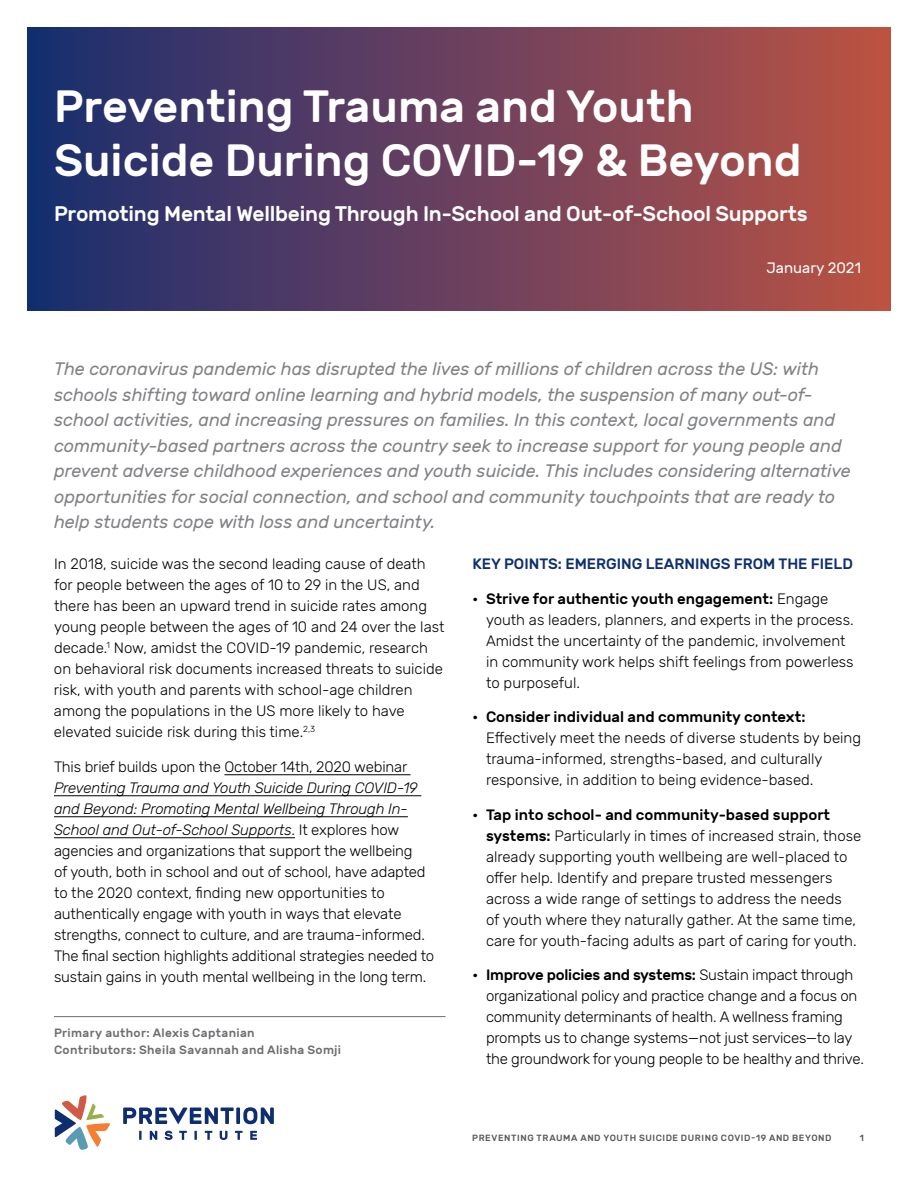
<style>
.page{position:relative;width:918px;height:1188px;background:#fff}
.page>*{position:absolute;margin:0;border:0;box-sizing:border-box;transform-origin:0 0}
.t1{font:500 45px/54px "Rubik";color:#fff}
.t2{font:500 21px "Rubik";letter-spacing:-.01em;color:#fff}
.t3{font:italic 18px/25.5px "Rubik";color:#808285}
.t4{font:300 15px/21px "Rubik";color:#000}
.t5{font:500 15px "Rubik";color:#0e2e6f}
.t6{font:500 15px "Rubik";color:#000}
.t7{font:15px "Rubik";color:#fff}
.t8{font:500 12px/16.5px "Rubik";letter-spacing:.025em;color:#6d6e71}
.t9{font:500 9px "Rubik";letter-spacing:.065em;color:#58595b}
.s1{font-style:italic}
.s2{font-weight:500}
</style>
<div class="page">
<hr style="left:224px;top:774px;width:187px;height:1px;background:#000">
<hr style="left:54px;top:795px;width:367px;height:1px;background:#000">
<hr style="left:54px;top:816px;width:354px;height:1px;background:#000">
<hr style="left:54px;top:837px;width:241px;height:1px;background:#000">
<div style="left:27px;top:27px;width:864px;height:283px;background:linear-gradient(to right,#192e72,#bc5345)"></div>
<svg style="left:139px;top:1131px;width:3px;height:9px"></svg>
<svg style="left:150px;top:1131px;width:7px;height:9px"></svg>
<svg style="left:165px;top:1131px;width:8px;height:9px"></svg>
<svg style="left:179px;top:1131px;width:8px;height:9px"></svg>
<svg style="left:194px;top:1131px;width:3px;height:9px"></svg>
<svg style="left:205px;top:1131px;width:7px;height:9px"></svg>
<svg style="left:220px;top:1131px;width:8px;height:9px"></svg>
<svg style="left:235px;top:1131px;width:8px;height:9px"></svg>
<svg style="left:250px;top:1131px;width:7px;height:9px"></svg>
<svg style="left:123px;top:1107px;width:151px;height:17px"></svg>
<svg style="left:55px;top:1095px;width:55px;height:55px"></svg>
<hr style="left:54px;top:1016px;width:392px;height:1px;background:#6d6e71">
<h1 class="t1" style="left:54px;top:81px;width:749px">Preventing Trauma and Youth<br>Suicide During COVID-19 &amp; Beyond</h1>
<h2 class="t2" style="left:54px;top:202px;width:755px">Promoting Mental Wellbeing Through In-School and Out-of-School Supports</h2>
<p class="t7" style="left:767px;top:260px;width:96px">January 2021</p>
<p class="t3" style="left:54px;top:357px;width:798px">The coronavirus pandemic has disrupted the lives of millions of children across the US: with schools shifting toward online learning and hybrid models, the suspension of many out-of&shy;school activities, and increasing pressures on families. In this context, local governments and community-based partners across the country seek to increase support for young people and prevent adverse childhood experiences and youth suicide. This includes considering alternative opportunities for social connection, and school and community touchpoints that are ready to help students cope with loss and uncertainty.</p>
<p class="t4" style="left:54px;top:554px;width:392px">In 2018, suicide was the second leading cause of death for people between the ages of 10 to 29 in the US, and there has been an upward trend in suicide rates among young people between the ages of 10 and 24 over the last decade.<sup>1</sup> Now, amidst the COVID-19 pandemic, research on behavioral risk documents increased threats to suicide risk, with youth and parents with school-age children among the populations in the US more likely to have elevated suicide risk during this time.<sup>2,3</sup></p>
<p class="t4" style="left:54px;top:756px;width:355px">This brief builds upon the October 14th, 2020 webinar</p>
<p class="t4" style="left:54px;top:777px;width:382px"><span class="s1">Preventing Trauma and Youth Suicide During COVID-19 and Beyond: Promoting Mental Wellbeing Through In-School and Out-of-School Supports</span>. It explores how agencies and organizations that support the wellbeing<br>of youth, both in school and out of school, have adapted to the 2020 context, finding new opportunities to authentically engage with youth in ways that elevate strengths, connect to culture, and are trauma-informed.<br>The final section highlights additional strategies needed to sustain gains in youth mental wellbeing in the long term.</p>
<p class="t5" style="left:472px;top:556px;width:382px">KEY POINTS: EMERGING LEARNINGS FROM THE FIELD</p>
<p class="t4" style="left:486px;top:588px;width:369px;text-indent:-14px"><span class="s2">• Strive for authentic youth engagement:</span> Engage youth as leaders, planners, and experts in the process.<br>Amidst the uncertainty of the pandemic, involvement in community work helps shift feelings from powerless to purposeful.</p>
<p class="t6" style="left:472px;top:709px;width:334px">• Consider individual and community context:</p>
<p class="t4" style="left:486px;top:728px;width:377px">Effectively meet the needs of diverse students by being trauma-informed, strengths-based, and culturally responsive, in addition to being evidence-based.</p>
<p class="t4" style="left:486px;top:804px;width:377px;text-indent:-14px"><span class="s2">• Tap into school- and community-based support systems:</span> Particularly in times of increased strain, those already supporting youth wellbeing are well-placed to offer help. Identify and prepare trusted messengers across a wide range of settings to address the needs<br>of youth where they naturally gather. At the same time, care for youth-facing adults as part of caring for youth.</p>
<p class="t4" style="left:486px;top:965px;width:380px;text-indent:-14px"><span class="s2">• Improve policies and systems:</span> Sustain impact through organizational policy and practice change and a focus on community determinants of health. A wellness framing prompts us to change systems—not just services—to lay the groundwork for young people to be healthy and thrive.</p>
<p class="t8" style="left:54px;top:1025px;width:289px">Primary author: Alexis Captanian<br>Contributors: Sheila Savannah and Alisha Somji</p>
<p class="t9" style="left:472px;top:1133px;width:361px">PREVENTING TRAUMA AND YOUTH SUICIDE DURING COVID-19 AND BEYOND</p>
<p class="t9" style="left:860px;top:1133px;width:6px">1</p>
</div>
